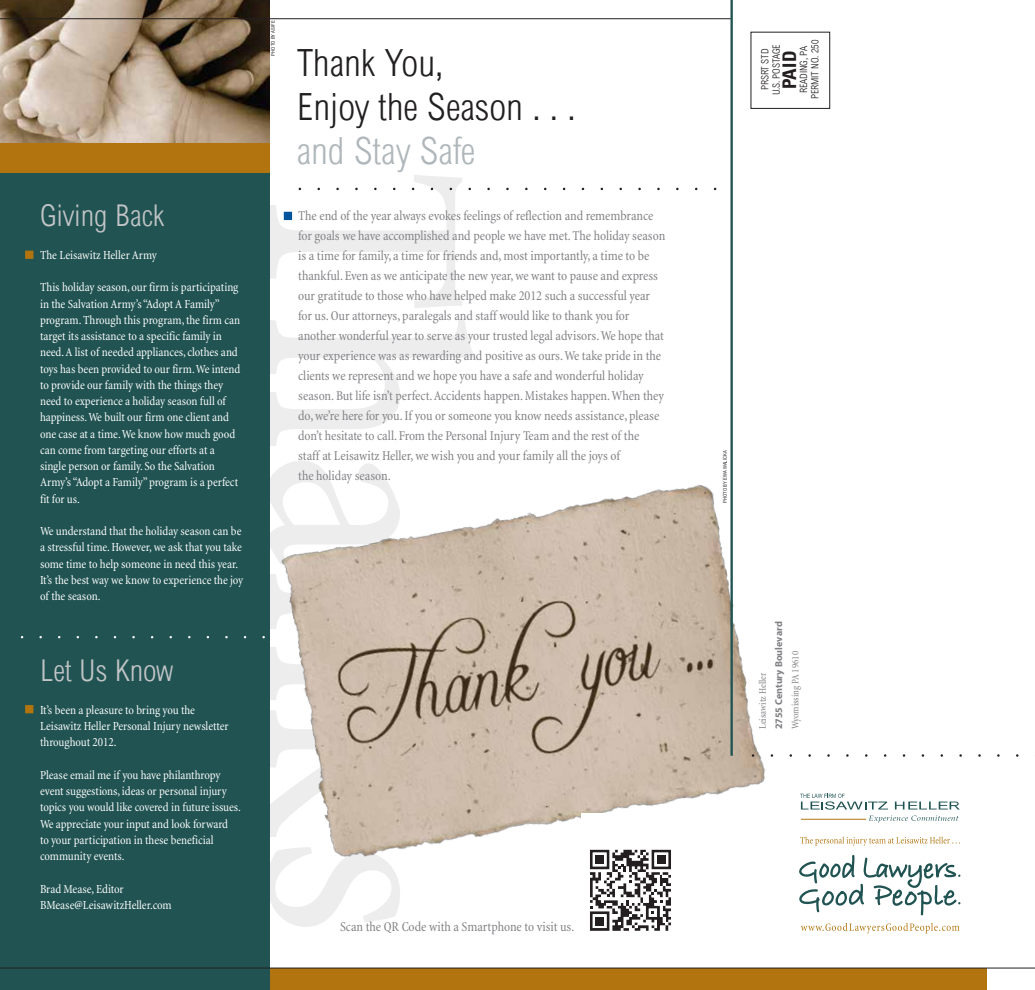
<style>
.page{position:relative;width:1035px;height:990px;background:#fff}
.page>*{position:absolute;margin:0;border:0;box-sizing:border-box;transform-origin:0 0}
.t1{font:300 condensed 37.5px/43.8px "Arial";color:#221f1f}
.t2{font:300 condensed 37.5px "Arial";color:#b0b7bb}
.t3{font:300 condensed 30px "Arial";color:#c2c4c6}
.t4{font:700 condensed 18.75px "Univers";color:#231f20}
.t5{font:condensed 13.75px/20px "Minion";letter-spacing:-.005em;color:#807f83}
.t6{font:condensed 12.5px/16.2px "Minion";letter-spacing:-.005em;color:#fff}
.t7{font:300 condensed 10px/11.2px "Arial";letter-spacing:-.01em;color:#231f20;text-align:center}
.t8{font:condensed 10px "Minion";color:#807f83}
.t9{font:700 10px "Myriad Pro";color:#807f83}
.t10{font:5px "Arial Narrow";letter-spacing:.02em;color:#231f20}
</style>
<div class="page">
<img style="left:281px;top:484px;width:484px;height:373px">
<img style="left:0;top:0;width:270px;height:143px">
<div style="left:267px;top:968px;width:719px;height:22px;background:#b2740e"></div>
<div style="left:0;top:171px;width:270px;height:819px;background:#205352"></div>
<div style="left:751px;top:32px;width:79px;height:77px;border:1px solid #231f20"></div>
<svg style="left:22px;top:636px;width:243px;height:2px"></svg>
<hr style="left:0;top:18px;width:732px;height:1px;background:#231f20">
<hr style="left:0;top:968px;width:1035px;height:1px;background:#231f20">
<div style="left:284px;top:212px;width:8px;height:8px;background:#00549e"></div>
<div style="left:25px;top:251px;width:8px;height:8px;background:#b2740e"></div>
<div style="left:25px;top:705px;width:8px;height:8px;background:#b2740e"></div>
<svg style="left:800px;top:794px;width:88px;height:16px"></svg>
<svg style="left:895px;top:802px;width:65px;height:8px"></svg>
<svg style="left:801px;top:816px;width:157px;height:7px"></svg>
<svg style="left:800px;top:837px;width:160px;height:9px"></svg>
<svg style="left:799px;top:855px;width:162px;height:61px"></svg>
<svg style="left:801px;top:923px;width:159px;height:11px"></svg>
<svg style="left:300px;top:188px;width:417px;height:2px"></svg>
<div style="left:581px;top:813px;width:120px;height:120px;background:#fff"></div>
<div style="left:0;top:143px;width:270px;height:30px;background:#b2740e"></div>
<hr style="left:730px;top:0;width:3px;height:756px;background:#205352">
<svg style="left:590px;top:850px;width:81px;height:81px"></svg>
<div style="left:657px;top:855px;width:8px;height:9px;background:#231f20"></div>
<div style="left:596px;top:855px;width:8px;height:9px;background:#231f20"></div>
<div style="left:596px;top:917px;width:8px;height:8px;background:#231f20"></div>
<svg style="left:753px;top:754px;width:282px;height:3px"></svg>
<h2 class="t3" style="left:40px;top:199px;width:126px">Giving Back</h2>
<p class="t6" style="left:40px;top:247px;width:118px">The Leisawitz Heller Army</p>
<p class="t6" style="left:40px;top:280px;width:202px">This holiday season, our firm is participating in the Salvation Army’s “Adopt A Family” program. Through this program, the firm can target its assistance to a specific family in need. A list of needed appliances, clothes and toys has been provided to our firm. We intend to provide our family with the things they need to experience a holiday season full of happiness. We built our firm one client and one case at a time. We know how much good can come from targeting our efforts at a single person or family. So the Salvation Army’s “Adopt a Family” program is a perfect fit for us.</p>
<p class="t6" style="left:40px;top:523px;width:205px">We understand that the holiday season can be a stressful time. However, we ask that you take some time to help someone in need this year.<br>It’s the best way we know to experience the joy of the season.</p>
<h2 class="t3" style="left:40px;top:654px;width:135px">Let Us Know</h2>
<p class="t6" style="left:40px;top:702px;width:190px">It’s been a pleasure to bring you the<br>Leisawitz Heller Personal Injury newsletter throughout 2012.</p>
<p class="t6" style="left:40px;top:767px;width:202px">Please email me if you have philanthropy event suggestions, ideas or personal injury topics you would like covered in future issues.<br>We appreciate your input and look forward<br>to your participation in these beneficial community events.</p>
<p class="t6" style="left:40px;top:881px;width:133px">Brad Mease, Editor<br>BMease@LeisawitzHeller.com</p>
<p class="t10" style="left:269px;top:56px;width:37px;rotate:-90deg">PHOTO BY ASIFE</p>
<h1 class="t1" style="left:297px;top:41px;width:281px">Thank You,<br>Enjoy the Season . . .</h1>
<h1 class="t2" style="left:297px;top:129px;width:180px">and Stay Safe</h1>
<p class="t5" style="left:298px;top:206px;width:369px">The end of the year always evokes feelings of reflection and remembrance for goals we have accomplished and people we have met. The holiday season is a time for family, a time for friends and, most importantly, a time to be thankful. Even as we anticipate the new year, we want to pause and express our gratitude to those who have helped make 2012 such a successful year for us. Our attorneys, paralegals and staff would like to thank you for another wonderful year to serve as your trusted legal advisors. We hope that your experience was as rewarding and positive as ours. We take pride in the clients we represent and we hope you have a safe and wonderful holiday season. But life isn’t perfect. Accidents happen. Mistakes happen. When they do, we’re here for you. If you or someone you know needs assistance, please don’t hesitate to call. From the Personal Injury Team and the rest of the<br>staff at Leisawitz Heller, we wish you and your family all the joys of<br>the holiday season.</p>
<p class="t5" style="left:340px;top:917px;width:236px">Scan the QR Code with a Smartphone to visit us.</p>
<p class="t7" style="left:759px;top:95px;width:52px;rotate:-90deg">PRSRT STD<br>U.S. POSTAGE</p>
<h3 class="t4" style="left:778px;top:89px;width:40px;rotate:-90deg">PAID</h3>
<p class="t7" style="left:798px;top:99px;width:61px;rotate:-90deg">READING, PA<br>PERMIT NO. 250</p>
<p class="t10" style="left:721px;top:503px;width:54px;rotate:-90deg">PHOTO BY EWA WALICKA</p>
<p class="t8" style="left:758px;top:729px;width:58px;rotate:-90deg">Leisawitz Heller</p>
<p class="t9" style="left:772px;top:729px;width:109px;rotate:-90deg">2755 Century Boulevard</p>
<p class="t8" style="left:790px;top:729px;width:79px;rotate:-90deg">Wyomissing PA 19610</p>
</div>
